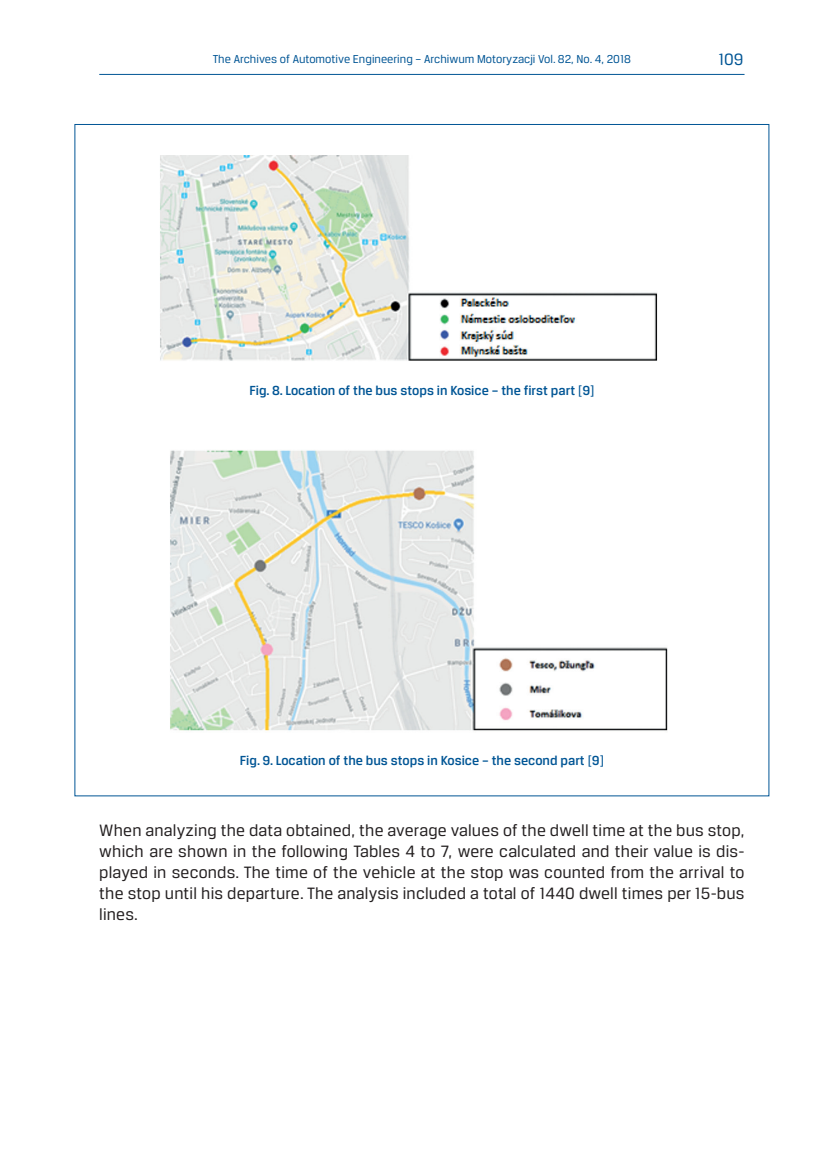
<style>
.page{position:relative;width:819px;height:1161px;background:#fff}
.page>*{position:absolute;margin:0;border:0;box-sizing:border-box;transform-origin:0 0}
.t1{font:17.5px/21px "Breuer Text";letter-spacing:.01em;color:#231f20;text-align:justify}
.t2{font:17.5px "Breuer Text";color:#005595}
.t3{font:500 14px "Breuer Text";color:#005595}
.t4{font:12.25px "Breuer Text";color:#005595}
</style>
<div class="page">
<hr style="left:99px;top:74px;width:645px;height:1px;background:#005595">
<img style="left:160px;top:156px;width:498px;height:205px">
<img style="left:170px;top:450px;width:498px;height:281px">
<p class="t4" style="left:213px;top:52px;width:419px">The Archives of Automotive Engineering – Archiwum Motoryzacji Vol. 82, No. 4, 2018</p>
<p class="t2" style="left:718px;top:50px;width:27px">109</p>
<p class="t3" style="left:249px;top:383px;width:346px">Fig. 8. Location of the bus stops in Kosice – the first part [9]</p>
<p class="t3" style="left:240px;top:752px;width:365px">Fig. 9. Location of the bus stops in Kosice – the second part [9]</p>
<p class="t1" style="left:99px;top:820px;width:646px">When analyzing the data obtained, the average values of the dwell time at the bus stop, which are shown in the following Tables 4 to 7, were calculated and their value is dis&shy;played in seconds. The time of the vehicle at the stop was counted from the arrival to the stop until his departure. The analysis included a total of 1440 dwell times per 15-bus lines.</p>
</div>
